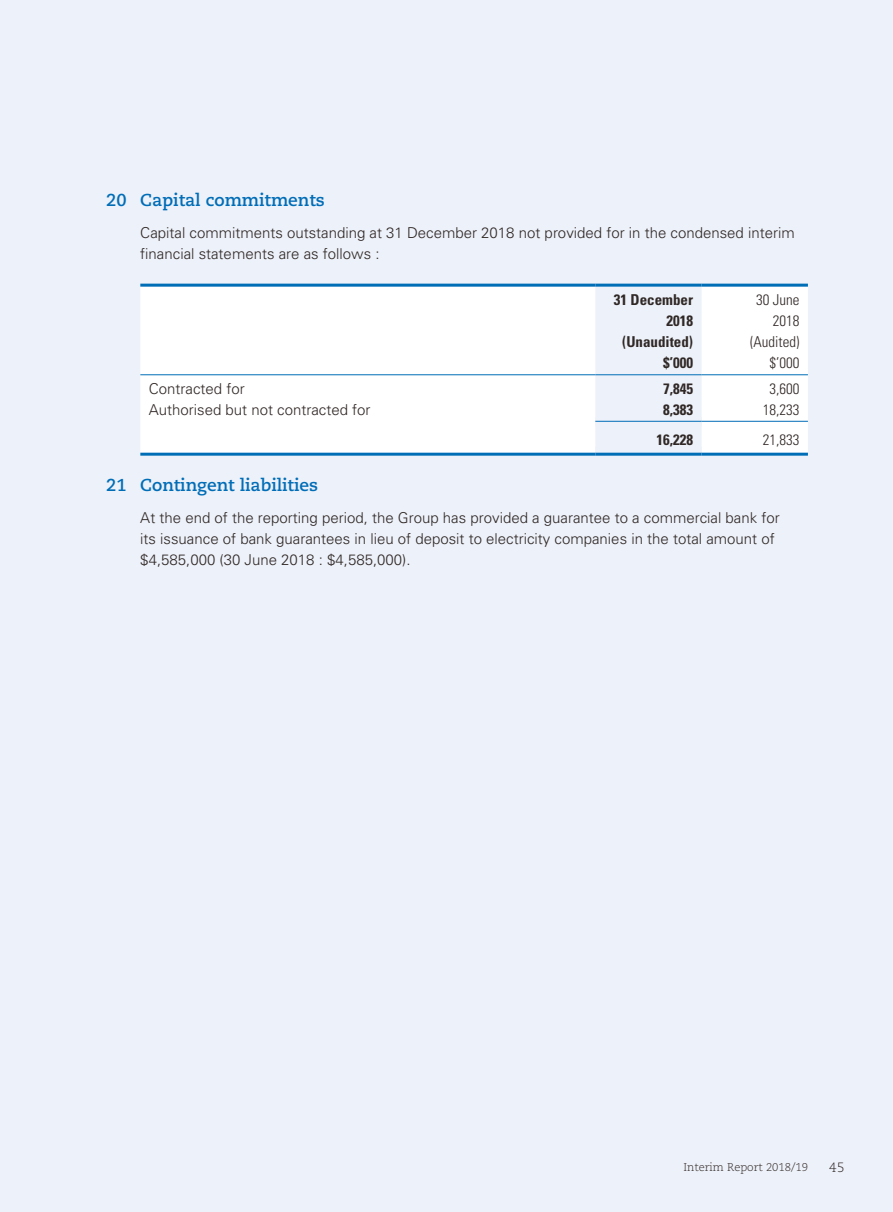
<style>
.page{position:relative;width:893px;height:1212px;background:#edf1f9}
.page>*{position:absolute;margin:0;border:0;box-sizing:border-box;transform-origin:0 0}
.t1{font:700 17.25px "Caecilia LT Std";color:#006db7}
.t2{font:300 15px/21px "Univers LT Std";color:#302826}
.t3{font:700 condensed 15px/21px "Univers LT Std";color:#302826;text-align:right}
.t4{font:300 condensed 15px/21px "Univers LT Std";color:#302826;text-align:right}
.t5{font:300 13.5px "Caecilia LT Std";color:#302826}
.t6{font:300 11.25px "Caecilia LT Std";color:#302826}
</style>
<div class="page">
<div style="left:140px;top:287px;width:668px;height:166px;background:#fff"></div>
<svg style="left:595px;top:283px;width:107px;height:170px"></svg>
<hr style="left:140px;top:284px;width:455px;height:3px;background:#006db7">
<hr style="left:595px;top:284px;width:107px;height:3px;background:#006db7">
<hr style="left:702px;top:284px;width:106px;height:3px;background:#006db7">
<hr style="left:140px;top:374px;width:455px;height:1px;background:#006db7">
<hr style="left:595px;top:374px;width:107px;height:1px;background:#006db7">
<hr style="left:702px;top:374px;width:106px;height:1px;background:#006db7">
<hr style="left:595px;top:421px;width:107px;height:1px;background:#006db7">
<hr style="left:702px;top:421px;width:106px;height:1px;background:#006db7">
<hr style="left:140px;top:453px;width:455px;height:3px;background:#006db7">
<hr style="left:595px;top:453px;width:107px;height:3px;background:#006db7">
<hr style="left:702px;top:453px;width:106px;height:3px;background:#006db7">
<p class="t1" style="left:106px;top:189px;width:220px">20 Capital commitments</p>
<p class="t2" style="left:140px;top:222px;width:656px">Capital commitments outstanding at 31 December 2018 not provided for in the condensed interim financial statements are as follows :</p>
<p class="t3" style="left:614px;top:289px;width:81px">31 December<br>2018</p>
<p class="t4" style="left:756px;top:289px;width:45px">30 June<br>2018</p>
<p class="t3" style="left:622px;top:331px;width:72px">(Unaudited)</p>
<p class="t4" style="left:750px;top:331px;width:51px">(Audited)</p>
<p class="t3" style="left:663px;top:352px;width:31px">$’000</p>
<p class="t4" style="left:769px;top:352px;width:31px">$’000</p>
<p class="t2" style="left:149px;top:378px;width:97px">Contracted for</p>
<p class="t3" style="left:663px;top:378px;width:31px">7,845</p>
<p class="t4" style="left:769px;top:378px;width:31px">3,600</p>
<p class="t2" style="left:149px;top:399px;width:223px">Authorised but not contracted for</p>
<p class="t3" style="left:663px;top:399px;width:31px">8,383</p>
<p class="t4" style="left:763px;top:399px;width:38px">18,233</p>
<p class="t3" style="left:656px;top:429px;width:38px">16,228</p>
<p class="t4" style="left:763px;top:429px;width:38px">21,833</p>
<p class="t1" style="left:106px;top:475px;width:213px">21 Contingent liabilities</p>
<p class="t2" style="left:140px;top:507px;width:641px">At the end of the reporting period, the Group has provided a guarantee to a commercial bank for its issuance of bank guarantees in lieu of deposit to electricity companies in the total amount of $4,585,000 (30 June 2018 : $4,585,000).</p>
<p class="t6" style="left:683px;top:1160px;width:126px">Interim Report 2018/19</p>
<p class="t5" style="left:829px;top:1159px;width:17px">45</p>
</div>
